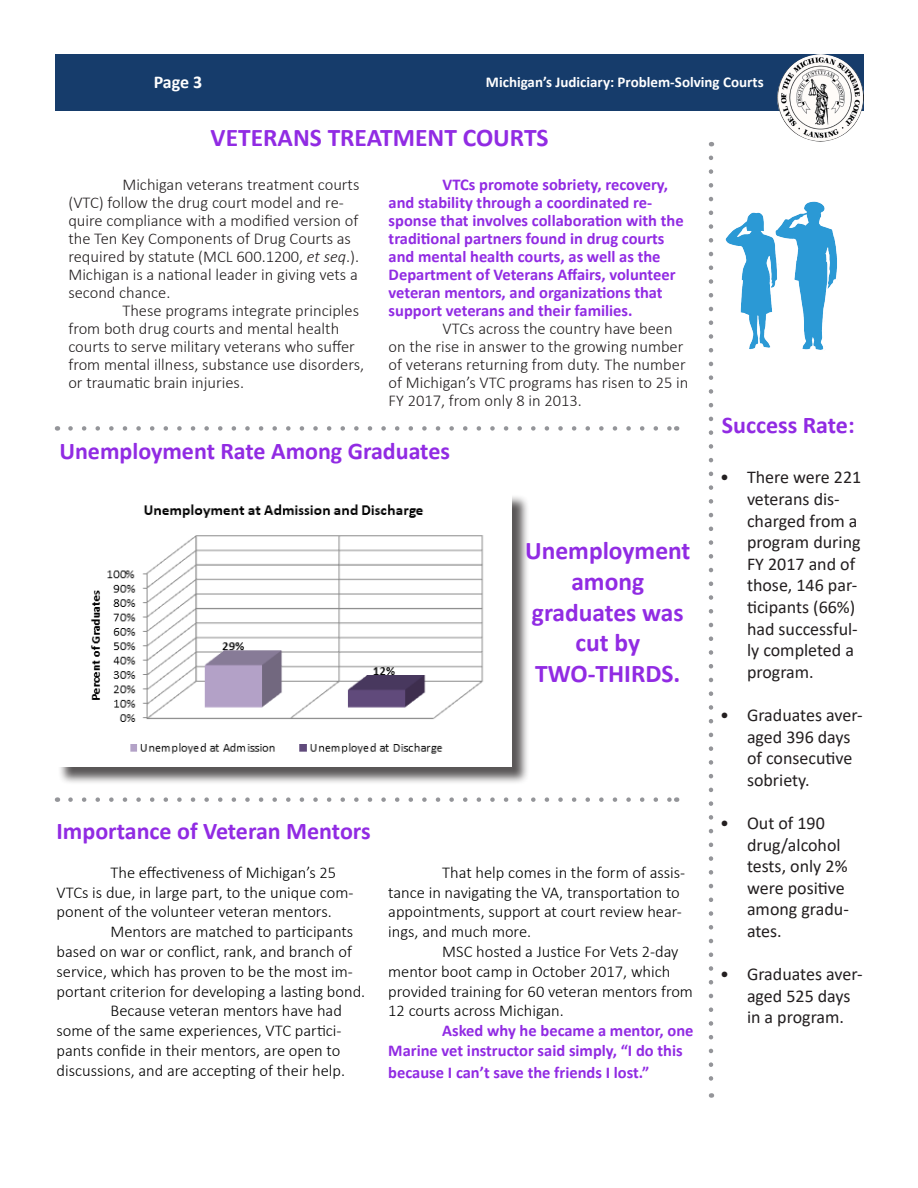
<style>
.page{position:relative;width:918px;height:1188px;background:#fff}
.page>*{position:absolute;margin:0;border:0;box-sizing:border-box;transform-origin:0 0}
.t1{font:700 25.5px/30.6px "Calibri";color:#912be3;text-align:center}
.t2{font:700 24px "Calibri";color:#912be3}
.t3{font:18px/21.6px "Calibri";color:#231f20}
.t4{font:700 18px "Calibri";color:#fff}
.t5{font:300 16.5px/19.8px "Calibri";color:#000}
.t6{font:300 16.5px/18px "Calibri";color:#231f20}
.t7{font:700 16.5px/18px "Calibri";color:#912be3}
.t8{font:700 15px "Calibri";color:#fff}
.s1{font-style:italic}
</style>
<div class="page">
<div style="left:55px;top:54px;width:808px;height:56px;background:#163c6b"></div>
<img style="left:777px;top:54px;width:87px;height:88px;border-radius:43px">
<svg style="left:709px;top:158px;width:4px;height:940px"></svg>
<img style="left:725px;top:201px;width:112px;height:149px">
<svg style="left:70px;top:426px;width:599px;height:5px"></svg>
<div style="left:58px;top:494px;width:472px;height:291px;background:#231f20;opacity:.75"></div>
<img style="left:58px;top:494px;width:453px;height:272px">
<svg style="left:70px;top:797px;width:599px;height:5px"></svg>
<p class="t4" style="left:154px;top:69px;width:50px">Page 3</p>
<p class="t8" style="left:486px;top:72px;width:279px">Michigan’s Judiciary: Problem-Solving Courts</p>
<p class="t1" style="left:211px;top:122px;width:339px">VETERANS TREATMENT COURTS</p>
<p class="t6" style="left:68px;top:175px;width:293px;text-indent:54px">Michigan veterans treatment courts (VTC) follow the drug court model and re&shy;quire compliance with a modified version of the Ten Key Components of Drug Courts as required by statute (MCL 600.1200, <span class="s1">et seq</span>.).<br>Michigan is a national leader in giving vets a second chance.</p>
<p class="t6" style="left:68px;top:301px;width:297px;text-indent:54px">These programs integrate principles from both drug courts and mental health courts to serve military veterans who suffer from mental illness, substance use disorders, or traumatic brain injuries.</p>
<p class="t7" style="left:389px;top:175px;width:297px;text-indent:54px">VTCs promote sobriety, recovery, and stability through a coordinated re&shy;sponse that involves collaboration with the traditional partners found in drug courts and mental health courts, as well as the Department of Veterans Affairs, volunteer veteran mentors, and organizations that support veterans and their families.</p>
<p class="t6" style="left:389px;top:319px;width:301px;text-indent:54px">VTCs across the country have been on the rise in answer to the growing number of veterans returning from duty. The number of Michigan’s VTC programs has risen to 25 in FY 2017, from only 8 in 2013.</p>
<p class="t2" style="left:59px;top:434px;width:392px">Unemployment Rate Among Graduates</p>
<p class="t2" style="left:722px;top:408px;width:134px">Success Rate:</p>
<p class="t1" style="left:525px;top:535px;width:167px">Unemployment among</p>
<p class="t1" style="left:532px;top:597px;width:153px">graduates was cut by</p>
<p class="t1" style="left:535px;top:658px;width:147px">TWO-THIRDS.</p>
<p class="t2" style="left:57px;top:814px;width:316px">Importance of Veteran Mentors</p>
<p class="t5" style="left:57px;top:862px;width:298px;text-indent:54px">The effectiveness of Michigan’s 25<br>VTCs is due, in large part, to the unique com&shy;ponent of the volunteer veteran mentors.</p>
<p class="t5" style="left:57px;top:922px;width:310px;text-indent:54px">Mentors are matched to participants based on war or conflict, rank, and branch of service, which has proven to be the most im&shy;portant criterion for developing a lasting bond.</p>
<p class="t5" style="left:57px;top:1001px;width:290px;text-indent:54px">Because veteran mentors have had some of the same experiences, VTC partici&shy;pants confide in their mentors, are open to discussions, and are accepting of their help.</p>
<p class="t5" style="left:442px;top:862px;width:245px">That help comes in the form of assis-</p>
<p class="t5" style="left:388px;top:882px;width:293px">tance in navigating the VA, transportation to</p>
<p class="t5" style="left:388px;top:902px;width:295px">appointments, support at court review hear-</p>
<p class="t5" style="left:388px;top:922px;width:144px">ings, and much more.</p>
<p class="t5" style="left:442px;top:941px;width:238px">MSC hosted a Justice For Vets 2-day</p>
<p class="t5" style="left:388px;top:961px;width:284px">mentor boot camp in October 2017, which</p>
<p class="t5" style="left:388px;top:981px;width:306px">provided training for 60 veteran mentors from</p>
<p class="t5" style="left:388px;top:1001px;width:177px">12 courts across Michigan.</p>
<p class="t7" style="left:388px;top:1021px;width:307px;line-height:19.8px;text-indent:54px">Asked why he became a mentor, one<br>Marine vet instructor said simply, “I do this</p>
<p class="t7" style="left:388px;top:1063px;width:263px">because I can’t save the friends I lost.”</p>
<p class="t3" style="left:747px;top:466px;width:116px;text-indent:-27px">• There were 221 veterans dis&shy;charged from a program during<br>FY 2017 and of those, 146 par&shy;ticipants (66%) had successful&shy;ly completed a program.</p>
<p class="t3" style="left:747px;top:704px;width:117px;text-indent:-27px">• Graduates aver&shy;aged 396 days of consecutive sobriety.</p>
<p class="t3" style="left:747px;top:812px;width:103px;text-indent:-27px">• Out of 190 drug/alcohol tests, only 2% were positive among gradu&shy;ates.</p>
<p class="t3" style="left:747px;top:963px;width:117px;text-indent:-27px">• Graduates aver&shy;aged 525 days in a program.</p>
</div>
